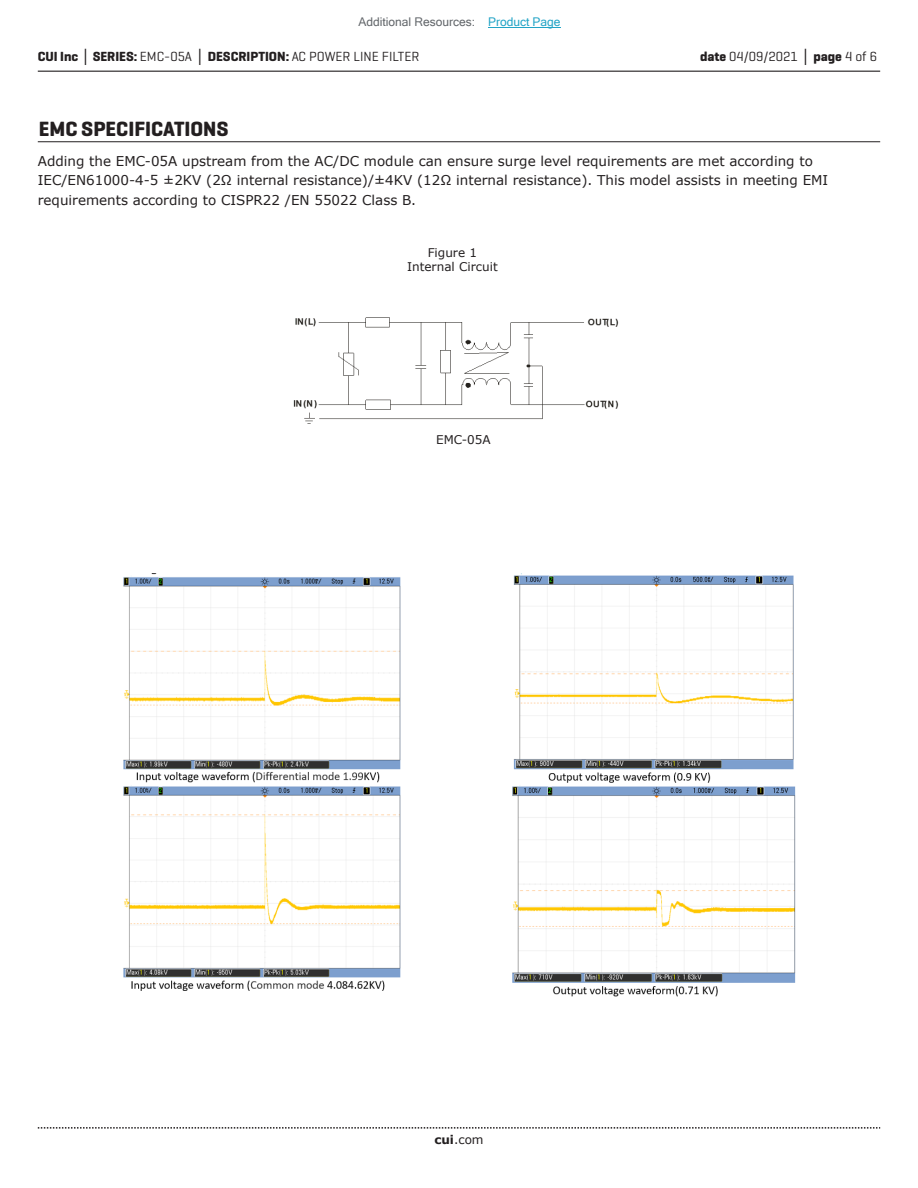
<style>
.page{position:relative;width:918px;height:1188px;background:#fff}
.page>*{position:absolute;margin:0;border:0;box-sizing:border-box;transform-origin:0 0}
.t1{font:700 21px "Geogrotesque";color:#231f20}
.t2{font:13.5px/19.5px "Verdana";color:#231f20}
.t3{font:700 13.5px "Geogrotesque";color:#231f20}
.t4{font:13.5px "Geogrotesque";color:#231f20}
.t5{font:12px/14.4px "Verdana";color:#231f20;text-align:center}
.t6{font:12px "Microsoft Sans Serif";color:#63676b}
.s1{color:#23a4c6}
.s2{font-family:"Verdana"}
.s3{font-weight:400}
.s4{font-weight:700}
.s5{font-family:"Verdana";font-weight:700}
</style>
<div class="page">
<hr style="left:38px;top:71px;width:842px;height:1px;background:#231f20">
<svg style="left:38px;top:1127px;width:842px;height:2px"></svg>
<img style="left:293px;top:317px;width:326px;height:107px">
<hr style="left:38px;top:141px;width:842px;height:1px;background:#231f20">
<img style="left:123px;top:574px;width:673px;height:423px">
<hr style="left:488px;top:27px;width:73px;height:1px;background:#23a4c6">
<p class="t6" style="left:358px;top:15px;width:204px">Additional Resources: <span class="s1">Product Page</span></p>
<p class="t3" style="left:38px;top:48px;width:383px">CUI Inc <span class="s2">│</span> SERIES: <span class="s3">EMC-05A</span> <span class="s2">│</span> DESCRIPTION: <span class="s3">AC POWER LINE FILTER</span></p>
<p class="t4" style="left:700px;top:48px;width:179px"><span class="s4">date</span> 04/09/2021 <span class="s5">│</span> <span class="s4">page</span> 4 of 6</p>
<h1 class="t1" style="left:39px;top:116px;width:191px">EMC SPECIFICATIONS</h1>
<p class="t2" style="left:38px;top:151px;width:792px">Adding the EMC-05A upstream from the AC/DC module can ensure surge level requirements are met according to<br>IEC/EN61000-4-5 ±2KV (2Ω internal resistance)/±4KV (12Ω internal resistance). This model assists in meeting EMI requirements according to CISPR22 /EN 55022 Class B.</p>
<p class="t5" style="left:407px;top:245px;width:92px">Figure 1<br>Internal Circuit</p>
<p class="t5" style="left:436px;top:432px;width:56px">EMC-05A</p>
<p class="t5" style="left:434px;top:1132px;width:51px"><span class="s4">cui</span>.com</p>
</div>
